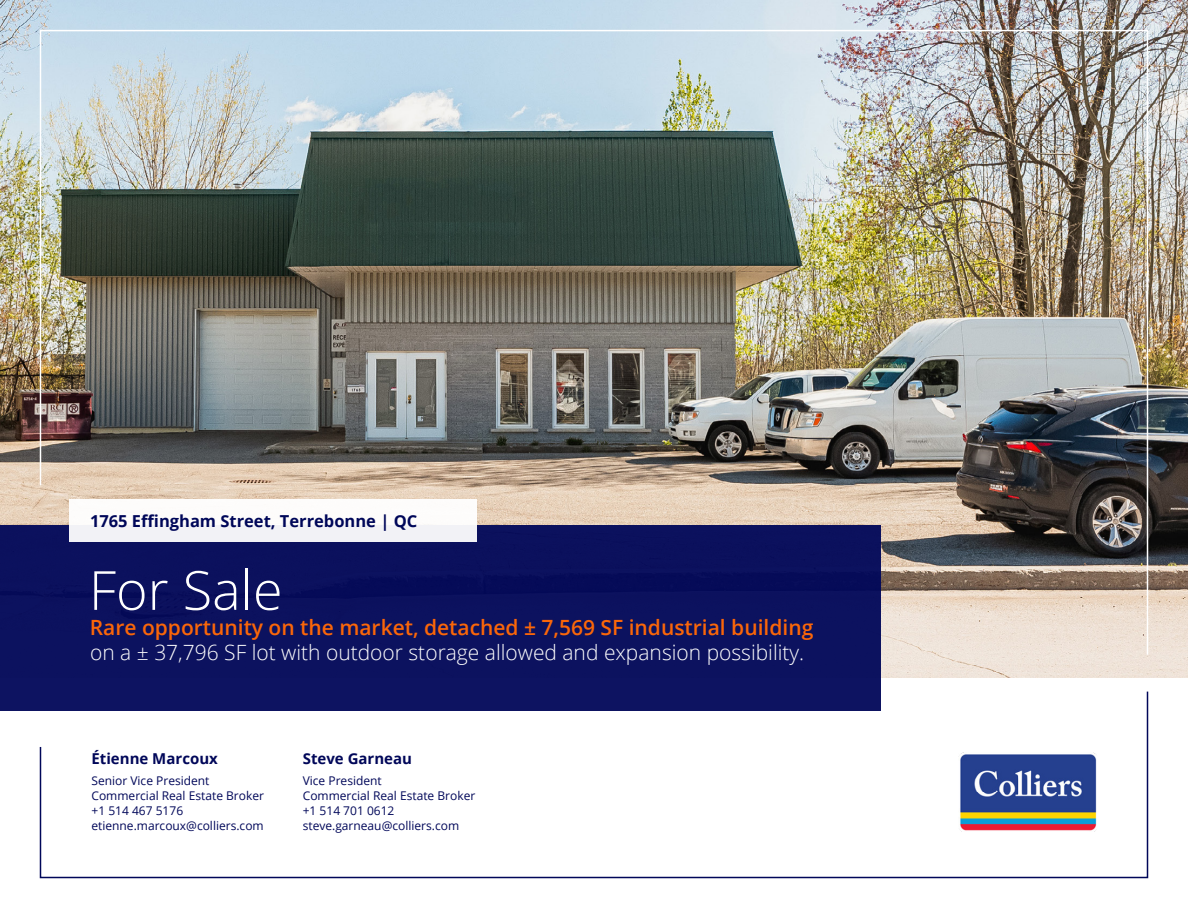
<style>
.page{position:relative;width:1188px;height:918px;background:#fff}
.page>*{position:absolute;margin:0;border:0;box-sizing:border-box;transform-origin:0 0}
.t1{font:300 54px "Open Sans";color:#fff}
.t2{font:300 21px "Open Sans";color:#fff}
.t3{font:600 21px "Open Sans";color:#fa6609}
.t4{font:700 16.5px "Open Sans";color:#000759}
.t5{font:700 15px "Open Sans";color:#000759}
.t6{font:12px/15px "Open Sans";color:#000759}
</style>
<div class="page">
<img style="left:0;top:0;width:1188px;height:677px">
<svg style="left:39px;top:691px;width:1110px;height:188px"></svg>
<img style="left:958px;top:752px;width:140px;height:80px">
<img style="left:39px;top:29px;width:1110px;height:627px">
<div style="left:0;top:525px;width:881px;height:186px;background:#0c125f"></div>
<div style="left:69px;top:499px;width:407px;height:43px;background:#fff"></div>
<h3 class="t4" style="left:90px;top:509px;width:329px">1765 Effingham Street, Terrebonne | QC</h3>
<h1 class="t1" style="left:89px;top:553px;width:195px">For Sale</h1>
<h2 class="t3" style="left:90px;top:613px;width:725px">Rare opportunity on the market, detached ± 7,569 SF industrial building</h2>
<h2 class="t2" style="left:90px;top:638px;width:716px">on a ± 37,796 SF lot with outdoor storage allowed and expansion possibility.</h2>
<p class="t5" style="left:92px;top:747px;width:128px">Étienne Marcoux</p>
<p class="t6" style="left:92px;top:773px;width:174px">Senior Vice President<br>Commercial Real Estate Broker +1 514 467 5176 etienne.marcoux@colliers.com</p>
<p class="t5" style="left:303px;top:747px;width:111px">Steve Garneau</p>
<p class="t6" style="left:303px;top:773px;width:174px">Vice President<br>Commercial Real Estate Broker +1 514 701 0612 steve.garneau@colliers.com</p>
</div>
